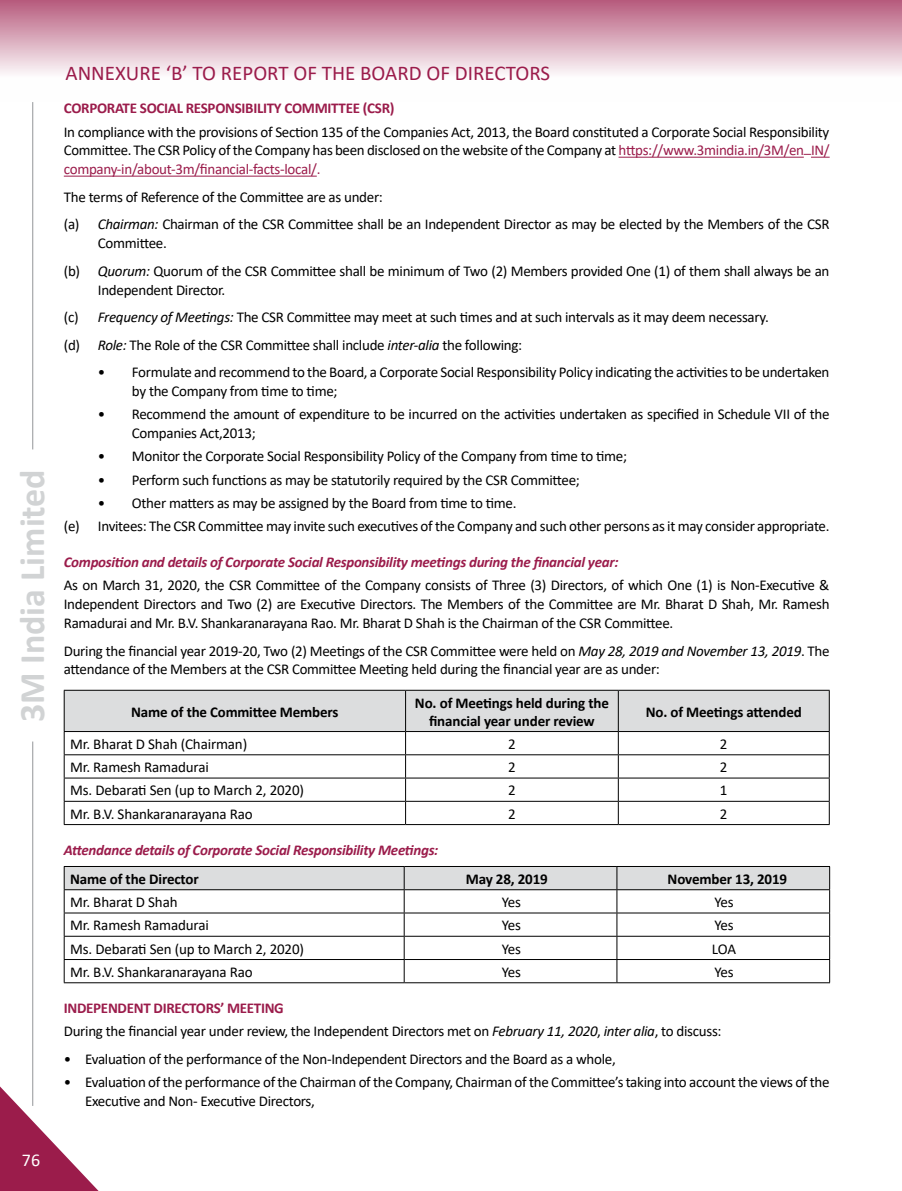
<style>
.page{position:relative;width:902px;height:1191px;background:#fff}
.page>*{position:absolute;margin:0;border:0;box-sizing:border-box;transform-origin:0 0}
.t1{font:700 36px "Calibri";color:#d1d3d4}
.t2{font:21px "Calibri";color:#9b1c4b}
.t3{font:18px "Calibri";color:#fff}
.t4{font:15px/18.9px "Calibri";letter-spacing:-.02em;color:#000}
.t5{font:italic 700 15px "Calibri";letter-spacing:-.02em;color:#9b1c4b}
.t6{font:700 15px/18px "Calibri";letter-spacing:-.01em;color:#000;text-align:center}
.t7{font:700 15px "Calibri";letter-spacing:-.02em;color:#9b1c4b}
.s1{color:#9b1c4b}
.s2{font-style:italic}
.s3{font-weight:700;color:#9b1c4b}
</style>
<div class="page">
<hr style="left:32px;top:102px;width:1px;height:347px;background:#939598">
<hr style="left:32px;top:741px;width:1px;height:365px;background:#939598">
<svg style="left:0;top:1073px;width:99px;height:118px"></svg>
<div style="left:0;top:0;width:901px;height:102px;background:linear-gradient(to bottom,#ba6383,#fff)"></div>
<hr style="left:618px;top:157px;width:185px;height:1px;background:#9b1c4b">
<svg style="left:811px;top:157px;width:18px;height:1px"></svg>
<hr style="left:64px;top:176px;width:253px;height:1px;background:#9b1c4b">
<hr style="left:64px;top:824px;width:341px;height:1px;background:#000">
<svg style="left:64px;top:690px;width:765px;height:134px"></svg>
<hr style="left:405px;top:824px;width:213px;height:1px;background:#000">
<hr style="left:618px;top:824px;width:211px;height:1px;background:#000">
<hr style="left:64px;top:982px;width:340px;height:1px;background:#000">
<svg style="left:64px;top:866px;width:766px;height:116px"></svg>
<hr style="left:404px;top:982px;width:213px;height:1px;background:#000">
<hr style="left:617px;top:982px;width:213px;height:1px;background:#000">
<h1 class="t1" style="left:7px;top:722px;width:254px;rotate:-90deg">3M India Limited</h1>
<p class="t3" style="left:22px;top:1147px;width:20px">76</p>
<h2 class="t2" style="left:65px;top:58px;width:486px">ANNEXURE ‘B’ TO REPORT OF THE BOARD OF DIRECTORS</h2>
<p class="t7" style="left:64px;top:98px;width:332px">CORPORATE SOCIAL RESPONSIBILITY COMMITTEE (CSR)</p>
<p class="t4" style="left:64px;top:122px;width:767px;text-align:justify">In compliance with the provisions of Section 135 of the Companies Act, 2013, the Board constituted a Corporate Social Responsibility Committee. The CSR Policy of the Company has been disclosed on the website of the Company at <span class="s1">https://www.3mindia.in/3M/en</span><sup>_</sup><span class="s1">IN/ company-in/about-3m/financial-facts-local/.</span></p>
<p class="t4" style="left:64px;top:183px;width:767px;line-height:27.5px">The terms of Reference of the Committee are as under:<br>(a) <span class="s2">Chairman:</span> Chairman of the CSR Committee shall be an Independent Director as may be elected by the Members of the CSR</p>
<p class="t4" style="left:64px;top:229px;width:767px;line-height:27.5px;text-indent:34px">Committee.<br>(b) <span class="s2">Quorum:</span> Quorum of the CSR Committee shall be minimum of Two (2) Members provided One (1) of them shall always be an</p>
<p class="t4" style="left:64px;top:276px;width:706px;line-height:27.5px;text-indent:34px">Independent Director.<br>(c) <span class="s2">Frequency of Meetings:</span> The CSR Committee may meet at such times and at such intervals as it may deem necessary. (d) <span class="s2">Role:</span> The Role of the CSR Committee shall include <span class="s2">inter-alia</span> the following:</p>
<p class="t4" style="left:132px;top:362px;width:699px;text-indent:-34px">• Formulate and recommend to the Board, a Corporate Social Responsibility Policy indicating the activities to be undertaken by the Company from time to time;</p>
<p class="t4" style="left:132px;top:404px;width:699px;text-indent:-34px">• Recommend the amount of expenditure to be incurred on the activities undertaken as specified in Schedule VII of the<br>Companies Act,2013;</p>
<p class="t4" style="left:98px;top:446px;width:530px">• Monitor the Corporate Social Responsibility Policy of the Company from time to time;</p>
<p class="t4" style="left:98px;top:470px;width:483px">• Perform such functions as may be statutorily required by the CSR Committee;</p>
<p class="t4" style="left:64px;top:491px;width:767px;line-height:23.2px;text-indent:34px">• Other matters as may be assigned by the Board from time to time.<br>(e) Invitees: The CSR Committee may invite such executives of the Company and such other persons as it may consider appropriate.</p>
<p class="t5" style="left:64px;top:551px;width:556px">Composition and details of Corporate Social Responsibility meetings during the financial year:</p>
<p class="t4" style="left:64px;top:575px;width:767px;text-align:justify">As on March 31, 2020, the CSR Committee of the Company consists of Three (3) Directors, of which One (1) is Non-Executive &amp; Independent Directors and Two (2) are Executive Directors. The Members of the Committee are Mr. Bharat D Shah, Mr. Ramesh Ramadurai and Mr. B.V. Shankaranarayana Rao. Mr. Bharat D Shah is the Chairman of the CSR Committee.</p>
<p class="t4" style="left:64px;top:640px;width:767px">During the financial year 2019-20, Two (2) Meetings of the CSR Committee were held on <span class="s2">May 28, 2019 and November 13, 2019</span>. The attendance of the Members at the CSR Committee Meeting held during the financial year are as under:</p>
<p class="t6" style="left:131px;top:702px;width:209px">Name of the Committee Members</p>
<p class="t6" style="left:415px;top:693px;width:195px">No. of Meetings held during the financial year under review</p>
<p class="t6" style="left:645px;top:702px;width:157px">No. of Meetings attended</p>
<p class="t4" style="left:70px;top:734px;width:178px">Mr. Bharat D Shah (Chairman)</p>
<p class="t4" style="left:508px;top:734px;width:9px">2</p>
<p class="t4" style="left:720px;top:734px;width:9px">2</p>
<p class="t4" style="left:70px;top:757px;width:140px">Mr. Ramesh Ramadurai</p>
<p class="t4" style="left:508px;top:757px;width:9px">2</p>
<p class="t4" style="left:720px;top:757px;width:9px">2</p>
<p class="t4" style="left:70px;top:780px;width:235px">Ms. Debarati Sen (up to March 2, 2020)</p>
<p class="t4" style="left:508px;top:780px;width:9px">2</p>
<p class="t4" style="left:720px;top:780px;width:9px">1</p>
<p class="t4" style="left:70px;top:803px;width:184px">Mr. B.V. Shankaranarayana Rao</p>
<p class="t4" style="left:508px;top:803px;width:9px">2</p>
<p class="t4" style="left:720px;top:803px;width:9px">2</p>
<p class="t5" style="left:64px;top:839px;width:376px">Attendance details of Corporate Social Responsibility Meetings:</p>
<p class="t6" style="left:70px;top:869px;width:130px">Name of the Director</p>
<p class="t6" style="left:466px;top:869px;width:83px">May 28, 2019</p>
<p class="t6" style="left:667px;top:869px;width:121px">November 13, 2019</p>
<p class="t4" style="left:70px;top:892px;width:109px">Mr. Bharat D Shah</p>
<p class="t4" style="left:501px;top:892px;width:21px">Yes</p>
<p class="t4" style="left:714px;top:892px;width:21px">Yes</p>
<p class="t4" style="left:70px;top:915px;width:140px">Mr. Ramesh Ramadurai</p>
<p class="t4" style="left:501px;top:915px;width:21px">Yes</p>
<p class="t4" style="left:714px;top:915px;width:21px">Yes</p>
<p class="t4" style="left:70px;top:938px;width:235px">Ms. Debarati Sen (up to March 2, 2020)</p>
<p class="t4" style="left:501px;top:938px;width:21px">Yes</p>
<p class="t4" style="left:712px;top:938px;width:26px">LOA</p>
<p class="t4" style="left:70px;top:962px;width:184px">Mr. B.V. Shankaranarayana Rao</p>
<p class="t4" style="left:501px;top:962px;width:21px">Yes</p>
<p class="t4" style="left:714px;top:962px;width:21px">Yes</p>
<p class="t4" style="left:64px;top:996px;width:659px;line-height:23.2px"><span class="s3">INDEPENDENT DIRECTORS’ MEETING<br></span>During the financial year under review, the Independent Directors met on <span class="s2">February 11, 2020</span>, <span class="s2">inter alia</span>, to discuss:</p>
<p class="t4" style="left:64px;top:1049px;width:553px">• Evaluation of the performance of the Non-Independent Directors and the Board as a whole,</p>
<p class="t4" style="left:85px;top:1072px;width:746px;text-indent:-21px">• Evaluation of the performance of the Chairman of the Company, Chairman of the Committee’s taking into account the views of the<br>Executive and Non- Executive Directors,</p>
</div>
